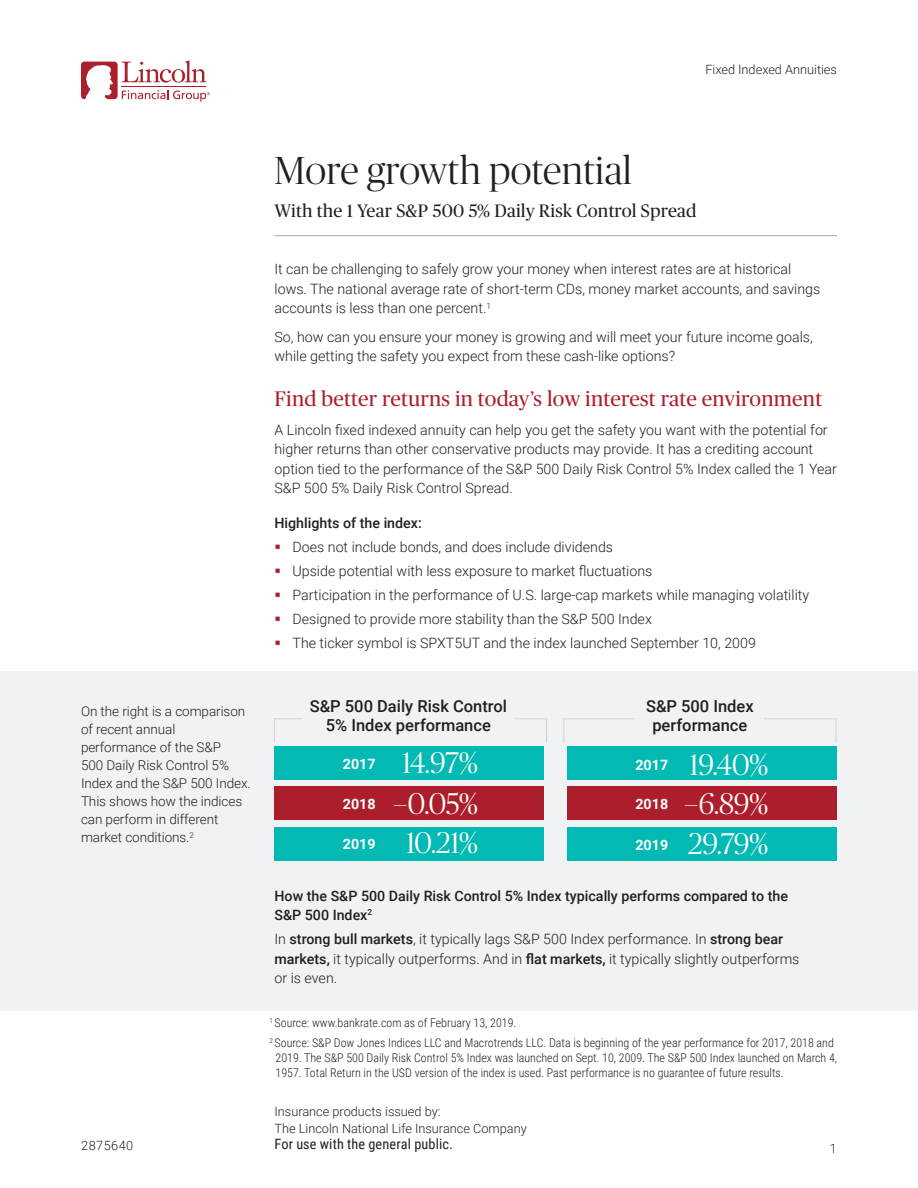
<style>
.page{position:relative;width:918px;height:1188px;background:#fff}
.page>*{position:absolute;margin:0;border:0;box-sizing:border-box;transform-origin:0 0}
.Headline{font:300 39px "Publico Banner";letter-spacing:.01em;color:#231f20}
.Disclosure_-_9_5_12{font:300 30px "Publico Banner";letter-spacing:-.015em;color:#fff}
.Subheader_1{font:21px "Publico Headline";letter-spacing:.01em;color:#ad1e2c}
.Subtitle{font:18px "Publico Headline";letter-spacing:.01em;color:#231f20}
.Subheader_2{font:500 16.5px/19.5px "Roboto";color:#231f20;text-align:center}
.Body_Copy{font:300 14.25px/19.5px "Roboto";color:#231f20}
.Subheader_3{font:500 14.25px/19.5px "Roboto";color:#231f20}
.Audience_Disclosure{font:14.25px "Roboto Condensed";letter-spacing:.01em;color:#231f20}
.Body_Copy-2{font:300 13.5px/18px "Roboto";letter-spacing:-.005em;color:#231f20}
.Issuing_Company{font:300 12.75px "Roboto";color:#231f20}
.Compliance{font:300 12.75px "Roboto";letter-spacing:.035em;color:#231f20}
.Footnotes{font:300 12px/15px "Roboto Condensed";color:#231f20}
.s1{font-family:"Roboto";font-weight:700;font-size:14.25px}
.s2{font-weight:500}
</style>
<div class="page">
<hr style="left:274px;top:235px;width:563px;height:1px;background:#a8a9ad">
<div style="left:0;top:672px;width:918px;height:339px;background:#f1f2f3"></div>
<div style="left:274px;top:718px;width:273px;height:25px;border:1px solid #d1d2d4"></div>
<div style="left:564px;top:718px;width:272px;height:25px;border:1px solid #d1d2d4"></div>
<div style="left:302px;top:695px;width:212px;height:41px;background:#f1f2f3"></div>
<div style="left:635px;top:695px;width:129px;height:41px;background:#f1f2f3"></div>
<div style="left:567px;top:746px;width:270px;height:33px;background:#03b9b4"></div>
<div style="left:567px;top:786px;width:270px;height:34px;background:#ad1e2c"></div>
<div style="left:567px;top:827px;width:270px;height:33px;background:#03b9b4"></div>
<div style="left:274px;top:746px;width:270px;height:33px;background:#03b9b4"></div>
<div style="left:274px;top:786px;width:270px;height:34px;background:#ad1e2c"></div>
<div style="left:274px;top:827px;width:270px;height:33px;background:#03b9b4"></div>
<svg style="left:81px;top:60px;width:129px;height:42px"></svg>
<p class="Issuing_Company" style="left:705px;top:60px;width:133px">Fixed Indexed Annuities</p>
<p class="Body_Copy-2" style="left:81px;top:702px;width:171px">On the right is a comparison of recent annual performance of the S&amp;P<br>500 Daily Risk Control 5%<br>Index and the S&amp;P 500 Index.<br>This shows how the indices can perform in different market conditions.<sup>2</sup></p>
<p class="Compliance" style="left:81px;top:1136px;width:54px">2875640</p>
<p class="Headline" style="left:274px;top:145px;width:359px">More growth potential</p>
<p class="Subtitle" style="left:274px;top:198px;width:424px">With the 1 Year S&amp;P 500 5% Daily Risk Control Spread</p>
<p class="Body_Copy" style="left:274px;top:259px;width:547px">It can be challenging to safely grow your money when interest rates are at historical lows. The national average rate of short-term CDs, money market accounts, and savings accounts is less than one percent.<sup>1</sup></p>
<p class="Body_Copy" style="left:274px;top:326px;width:540px">So, how can you ensure your money is growing and will meet your future income goals, while getting the safety you expect from these cash-like options?</p>
<p class="Subheader_1" style="left:274px;top:384px;width:549px">Find better returns in today’s low interest rate environment</p>
<p class="Body_Copy" style="left:274px;top:419px;width:564px">A Lincoln fixed indexed annuity can help you get the safety you want with the potential for higher returns than other conservative products may provide. It has a crediting account option tied to the performance of the S&amp;P 500 Daily Risk Control 5% Index called the 1 Year S&amp;P 500 5% Daily Risk Control Spread.</p>
<p class="Subheader_3" style="left:274px;top:512px;width:149px">Highlights of the index:</p>
<p class="Body_Copy" style="left:292px;top:536px;width:322px">Does not include bonds, and does include dividends</p>
<p class="Body_Copy" style="left:292px;top:560px;width:361px">Upside potential with less exposure to market fluctuations</p>
<p class="Body_Copy" style="left:292px;top:584px;width:518px">Participation in the performance of U.S. large-cap markets while managing volatility</p>
<p class="Body_Copy" style="left:292px;top:608px;width:361px">Designed to provide more stability than the S&amp;P 500 Index</p>
<p class="Body_Copy" style="left:292px;top:632px;width:465px">The ticker symbol is SPXT5UT and the index launched September 10, 2009</p>
<p class="Subheader_2" style="left:310px;top:695px;width:199px">S&amp;P 500 Daily Risk Control<br>5% Index performance</p>
<p class="Subheader_2" style="left:646px;top:695px;width:109px">S&amp;P 500 Index performance</p>
<p class="Disclosure_-_9_5_12" style="left:635px;top:744px;width:135px"><span class="s1">2017</span> 19.40%</p>
<p class="Disclosure_-_9_5_12" style="left:635px;top:783px;width:135px"><span class="s1">2018</span> –6.89%</p>
<p class="Disclosure_-_9_5_12" style="left:635px;top:824px;width:135px"><span class="s1">2019</span> 29.79%</p>
<p class="Disclosure_-_9_5_12" style="left:343px;top:743px;width:137px"><span class="s1">2017</span> 14.97%</p>
<p class="Disclosure_-_9_5_12" style="left:343px;top:783px;width:137px"><span class="s1">2018</span> –0.05%</p>
<p class="Disclosure_-_9_5_12" style="left:343px;top:823px;width:137px"><span class="s1">2019</span> 10.21%</p>
<p class="Subheader_3" style="left:274px;top:885px;width:515px">How the S&amp;P 500 Daily Risk Control 5% Index typically performs compared to the<br>S&amp;P 500 Index<sup>2</sup></p>
<p class="Body_Copy" style="left:274px;top:929px;width:527px">In <span class="s2">strong bull markets</span>, it typically lags S&amp;P 500 Index performance. In <span class="s2">strong bear markets,</span> it typically outperforms. And in <span class="s2">flat markets,</span> it typically slightly outperforms or is even.</p>
<p class="Footnotes" style="left:270px;top:1015px;width:248px"><sup>1</sup> Source: www.bankrate.com as of February 13, 2019.</p>
<p class="Footnotes" style="left:276px;top:1034px;width:563px;text-indent:-6px"><sup>2</sup> Source: S&amp;P Dow Jones Indices LLC and Macrotrends LLC. Data is beginning of the year performance for 2017, 2018 and<br>2019. The S&amp;P 500 Daily Risk Control 5% Index was launched on Sept. 10, 2009. The S&amp;P 500 Index launched on March 4,<br>1957. Total Return in the USD version of the index is used. Past performance is no guarantee of future results.</p>
<p class="Issuing_Company" style="left:275px;top:1103px;width:167px">Insurance products issued by:</p>
<p class="Issuing_Company" style="left:275px;top:1119px;width:254px">The Lincoln National Life Insurance Company</p>
<p class="Audience_Disclosure" style="left:274px;top:1134px;width:180px">For use with the general public.</p>
<p class="Issuing_Company" style="left:830px;top:1140px;width:9px">1</p>
</div>
